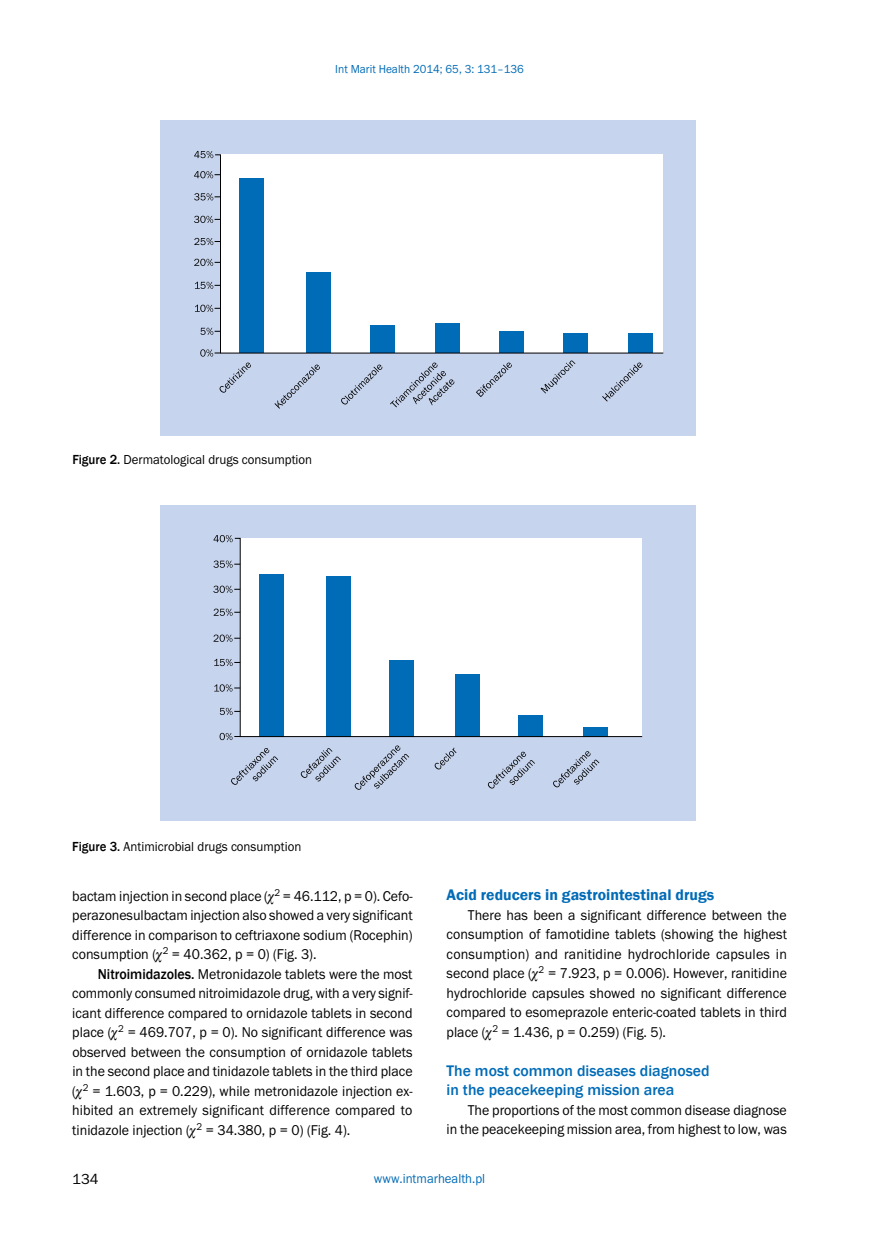
<style>
.page{position:relative;width:872px;height:1234px;background:#fff}
.page>*{position:absolute;margin:0;border:0;box-sizing:border-box;transform-origin:0 0}
.t1{font:500 15.75px/19.5px "Franklin Gothic";color:#006bb6}
.t2{font:600 15.75px "Franklin Gothic";color:#006bb6}
.t3{font:15px "Franklin Got Itc TEE";color:#000}
.t4{font:14.7px/19.5px "Franklin Got Itc TEE";color:#000;text-align:justify;scale:.95 1}
.t5{font:13.5px "Franklin Got Itc TEE";color:#000;scale:.95 1}
.t6{font:13.5px "Franklin Got Itc TEE";color:#006bb6;scale:.95 1}
.t7{font:12px "Franklin Got Itc TEE";color:#006bb6;scale:.95 1}
.s1{font-family:"Franklin Gothic";font-weight:500}
</style>
<div class="page">
<div style="left:160px;top:120px;width:536px;height:316px;background:#c7d4ed"></div>
<svg style="left:194px;top:151px;width:19px;height:7px"></svg>
<svg style="left:194px;top:171px;width:20px;height:7px"></svg>
<svg style="left:194px;top:193px;width:20px;height:7px"></svg>
<svg style="left:194px;top:216px;width:20px;height:7px"></svg>
<svg style="left:194px;top:238px;width:20px;height:7px"></svg>
<svg style="left:194px;top:259px;width:20px;height:7px"></svg>
<svg style="left:195px;top:281px;width:19px;height:8px"></svg>
<svg style="left:195px;top:304px;width:19px;height:8px"></svg>
<svg style="left:200px;top:327px;width:14px;height:8px"></svg>
<svg style="left:200px;top:349px;width:14px;height:7px"></svg>
<svg style="left:219px;top:362px;width:32px;height:31px"></svg>
<svg style="left:274px;top:364px;width:46px;height:44px"></svg>
<svg style="left:341px;top:364px;width:41px;height:40px"></svg>
<svg style="left:390px;top:362px;width:64px;height:45px"></svg>
<svg style="left:476px;top:362px;width:36px;height:35px"></svg>
<svg style="left:540px;top:360px;width:35px;height:33px"></svg>
<svg style="left:602px;top:362px;width:40px;height:39px"></svg>
<svg style="left:214px;top:154px;width:450px;height:200px;background:#e1ecf4"></svg>
<div style="left:160px;top:505px;width:535px;height:315px;background:#c7d4ed"></div>
<svg style="left:213px;top:560px;width:20px;height:7px"></svg>
<svg style="left:213px;top:585px;width:20px;height:7px"></svg>
<svg style="left:214px;top:608px;width:19px;height:7px"></svg>
<svg style="left:213px;top:634px;width:20px;height:7px"></svg>
<svg style="left:214px;top:658px;width:19px;height:8px"></svg>
<svg style="left:214px;top:684px;width:19px;height:7px"></svg>
<svg style="left:220px;top:707px;width:13px;height:8px"></svg>
<svg style="left:220px;top:732px;width:13px;height:8px"></svg>
<svg style="left:234px;top:537px;width:409px;height:200px;background:#d5e6f1"></svg>
<svg style="left:553px;top:751px;width:46px;height:36px"></svg>
<svg style="left:231px;top:748px;width:47px;height:36px"></svg>
<svg style="left:301px;top:748px;width:40px;height:33px"></svg>
<svg style="left:355px;top:745px;width:54px;height:44px"></svg>
<svg style="left:434px;top:747px;width:22px;height:22px"></svg>
<svg style="left:488px;top:751px;width:47px;height:37px"></svg>
<svg style="left:213px;top:535px;width:20px;height:7px"></svg>
<p class="t7" style="left:335px;top:62px;width:200px">Int Marit Health 2014; 65, 3: 131–136</p>
<p class="t5" style="left:72px;top:452px;width:254px"><span class="s1">Figure 2.</span> Dermatological drugs consumption</p>
<p class="t5" style="left:72px;top:838px;width:242px"><span class="s1">Figure 3.</span> Antimicrobial drugs consumption</p>
<p class="t4" style="left:72px;top:885px;width:360px">bactam injection in second place ( <sup>2</sup> = 46.112, p = 0). Cefo&shy;perazonesulbactam injection also showed a very significant difference in comparison to ceftriaxone sodium (Rocephin) consumption ( <sup>2</sup> = 40.362, p = 0) (Fig. 3).</p>
<p class="t4" style="left:72px;top:963px;width:360px;text-indent:26px"><span class="s1">Nitroimidazoles.</span> Metronidazole tablets were the most commonly consumed nitroimidazole drug, with a very signif&shy;icant difference compared to ornidazole tablets in second place ( <sup>2</sup> = 469.707, p = 0). No significant difference was observed between the consumption of ornidazole tablets in the second place and tinidazole tablets in the third place ( <sup>2</sup> = 1.603, p = 0.229), while metronidazole injection ex&shy;hibited an extremely significant difference compared to tinidazole injection ( <sup>2</sup> = 34.380, p = 0) (Fig. 4).</p>
<p class="t2" style="left:446px;top:884px;width:269px">Acid reducers in gastrointestinal drugs</p>
<p class="t4" style="left:446px;top:904px;width:360px;text-indent:21px">There has been a significant difference between the consumption of famotidine tablets (showing the highest consumption) and ranitidine hydrochloride capsules in second place ( <sup>2</sup> = 7.923, p = 0.006). However, ranitidine hydrochloride capsules showed no significant difference compared to esomeprazole enteric-coated tablets in third place ( <sup>2</sup> = 1.436, p = 0.259) (Fig. 5).</p>
<p class="t1" style="left:446px;top:1060px;width:264px">The most common diseases diagnosed in the peacekeeping mission area</p>
<p class="t4" style="left:446px;top:1099px;width:359px;text-align:right">The proportions of the most common disease diagnose<br>in the peacekeeping mission area, from highest to low, was</p>
<p class="t3" style="left:72px;top:1170px;width:28px">134</p>
<p class="t6" style="left:374px;top:1170px;width:119px">www.intmarhealth.pl</p>
</div>
